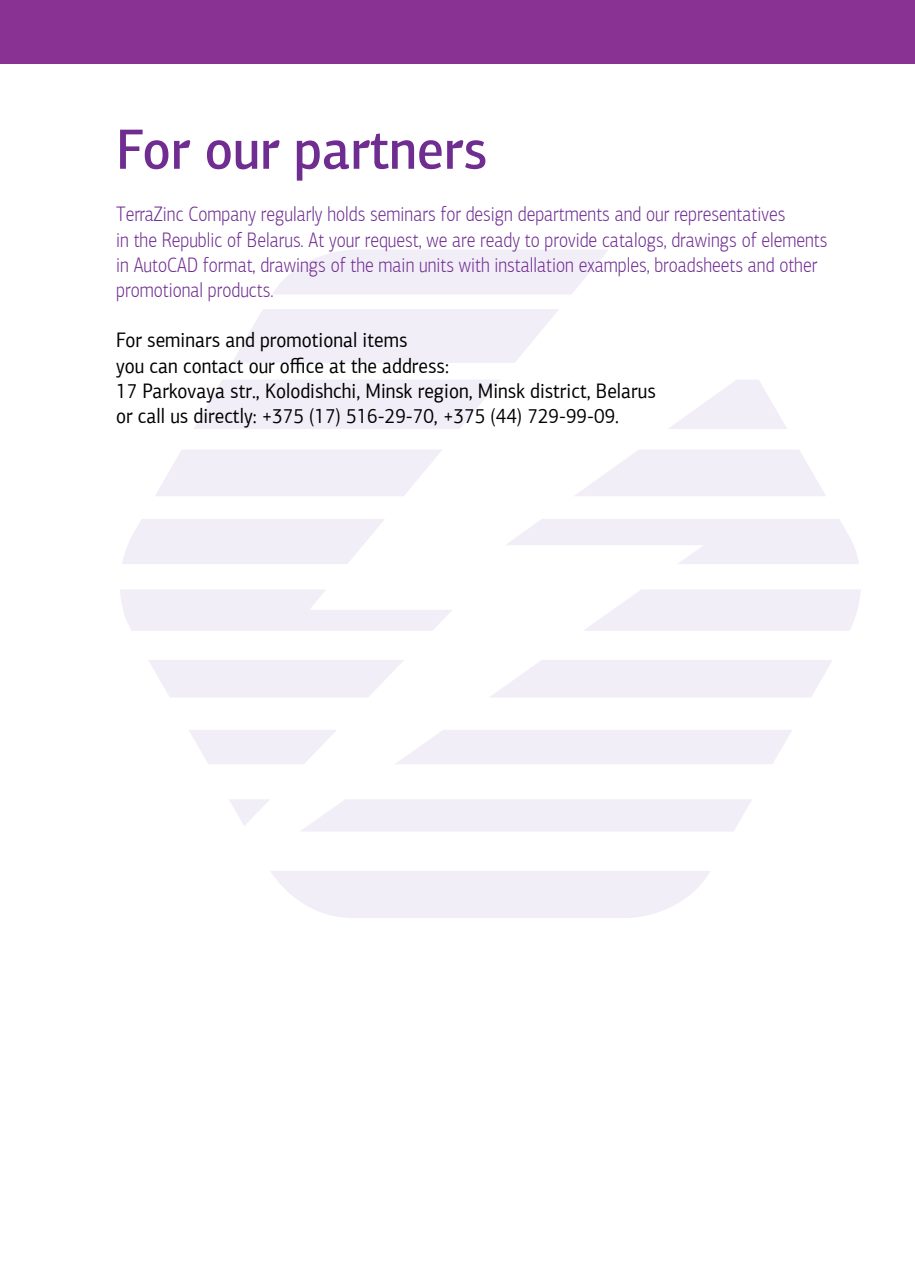
<style>
.page{position:relative;width:915px;height:1263px;background:#fff}
.page>*{position:absolute;margin:0;border:0;box-sizing:border-box;transform-origin:0 0}
.t1{font:500 57px "PF Agora Sans Pro";color:#6f2c91;scale:.9 1}
.t2{font:300 21px/25.2px "PF Agora Sans Pro";color:#6f2c91;scale:.85 1}
.t3{font:21px/25.2px "PF Agora Sans Pro";color:#000;scale:.9 1}
</style>
<div class="page">
<svg style="left:120px;top:250px;width:488px;height:576px"></svg>
<svg style="left:270px;top:379px;width:590px;height:539px"></svg>
<div style="left:0;top:0;width:914px;height:64px;background:#893293"></div>
<h1 class="t1" style="left:116px;top:114px;width:413px">For our partners</h1>
<p class="t2" style="left:116px;top:202px;width:838px">TerraZinc Company regularly holds seminars for design departments and our representatives<br>in the Republic of Belarus. At your request, we are ready to provide catalogs, drawings of elements in AutoCAD format, drawings of the main units with installation examples, broadsheets and other promotional products.</p>
<p class="t3" style="left:116px;top:328px;width:601px">For seminars and promotional items<br>you can contact our office at the address:<br>17 Parkovaya str., Kolodishchi, Minsk region, Minsk district, Belarus or call us directly: +375 (17) 516-29-70, +375 (44) 729-99-09.</p>
</div>
